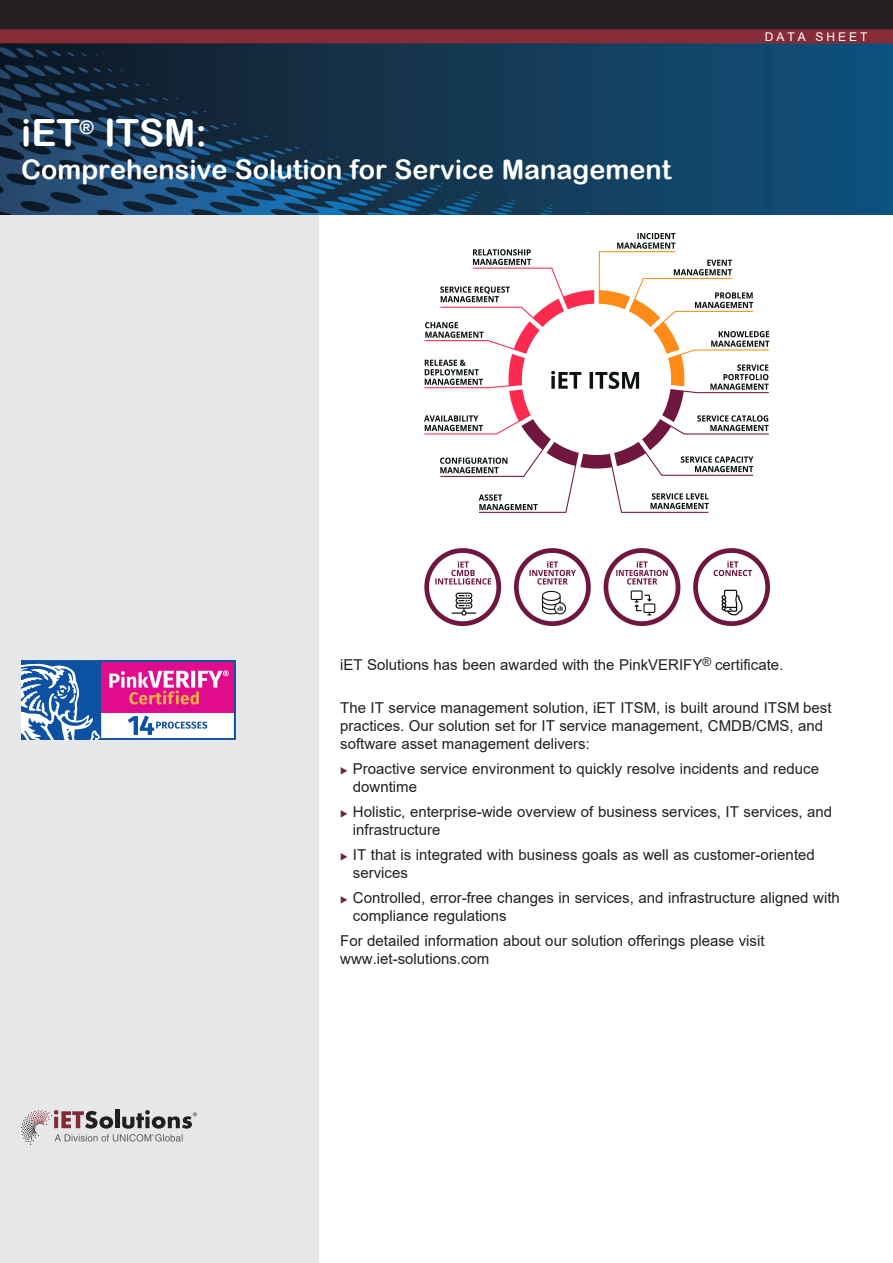
<style>
.page{position:relative;width:893px;height:1263px;background:#fff}
.page>*{position:absolute;margin:0;border:0;box-sizing:border-box;transform-origin:0 0}
.DS_Headline{font:37.5px "Arial Rounded MT Bold";color:#fff}
.DS_Headline-2{font:27px "Arial Rounded MT Bold";color:#fff}
.DS_Features_Text{font:15px/18px "Arial";color:#231f20}
.DS_Text{font:15px/18px "Arial";color:#231f20}
.t1{font:12px "Arial";letter-spacing:.25em;color:#fff}
.s1{color:#6e2837}
</style>
<div class="page">
<div style="left:0;top:204px;width:319px;height:1059px;background:#e6e7e9"></div>
<img style="left:0;top:0;width:893px;height:214px">
<img style="left:425px;top:234px;width:344px;height:392px">
<img style="left:21px;top:660px;width:215px;height:80px">
<hr style="left:115px;top:1109px;width:4px;height:19px;background:#231f20">
<svg style="left:21px;top:1110px;width:176px;height:35px"></svg>
<p class="DS_Headline" style="left:21px;top:111px;width:187px">iET<sup>®</sup> ITSM:</p>
<p class="DS_Headline-2" style="left:21px;top:153px;width:651px">Comprehensive Solution for Service Management</p>
<p class="t1" style="left:765px;top:29px;width:104px">DATA SHEET</p>
<p class="DS_Text" style="left:340px;top:656px;width:445px">iET Solutions has been awarded with the PinkVERIFY<sup>®</sup> certificate.</p>
<p class="DS_Text" style="left:340px;top:699px;width:493px">The IT service management solution, iET ITSM, is built around ITSM best practices. Our solution set for IT service management, CMDB/CMS, and software asset management delivers:</p>
<p class="DS_Features_Text" style="left:353px;top:760px;width:468px;text-indent:-13px"><span class="s1">◆</span> Proactive service environment to quickly resolve incidents and reduce downtime</p>
<p class="DS_Features_Text" style="left:353px;top:803px;width:481px;text-indent:-13px"><span class="s1">◆</span> Holistic, enterprise-wide overview of business services, IT services, and infrastructure</p>
<p class="DS_Features_Text" style="left:353px;top:846px;width:463px;text-indent:-13px"><span class="s1">◆</span> IT that is integrated with business goals as well as customer-oriented services</p>
<p class="DS_Features_Text" style="left:353px;top:889px;width:488px;text-indent:-13px"><span class="s1">◆</span> Controlled, error-free changes in services, and infrastructure aligned with compliance regulations</p>
<p class="DS_Text" style="left:340px;top:932px;width:426px">For detailed information about our solution offerings please visit www.iet-solutions.com</p>
</div>
